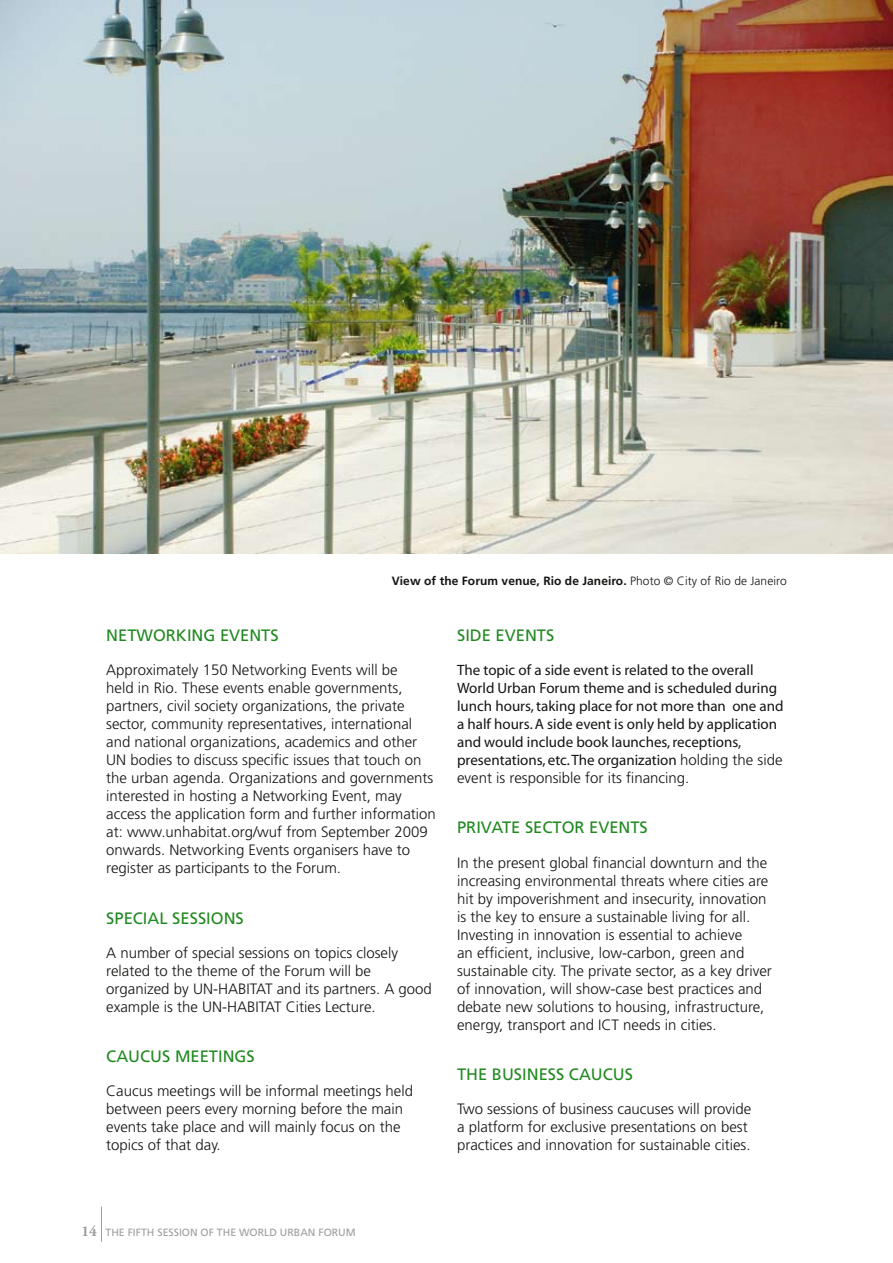
<style>
.page{position:relative;width:893px;height:1263px;background:#fff}
.page>*{position:absolute;margin:0;border:0;box-sizing:border-box;transform-origin:0 0}
.t1{font:16.5px "Frutiger";color:#20891f}
.t2{font:300 15px/18px "Frutiger";color:#151412}
.t3{font:15px/18px "Myriad";color:#151412}
.t4{font:700 12px "Frutiger";letter-spacing:.005em;color:#151412}
.t5{font:10.5px "Frutiger";color:#9b9d9f}
.s1{font-weight:300}
.s2{font-family:"Frutiger";font-weight:300}
.s3{font-family:"Adobe Garamond Pro";font-weight:700;font-size:15px}
</style>
<div class="page">
<hr style="left:101px;top:1206px;width:1px;height:36px;background:#9b9d9f">
<img style="left:0;top:0;width:893px;height:553px">
<p class="t4" style="left:392px;top:574px;width:396px">View of the Forum venue, Rio de Janeiro. <span class="s1">Photo © City of Rio de Janeiro</span></p>
<p class="t1" style="left:106px;top:626px;width:25px">NETWOR</p>
<p class="t1" style="left:176px;top:626px;width:75px">KIN G EVENTS</p>
<p class="t2" style="left:106px;top:661px;width:331px">Approximately 150 Networking Events will be<br>held in Rio. These events enable governments, partners, civil society organizations, the private sector, community representatives, international and national organizations, academics and other<br>UN bodies to discuss specific issues that touch on the urban agenda. Organizations and governments interested in hosting a Networking Event, may access the application form and further information at: www.unhabitat.org/wuf from September 2009 onwards. Networking Events organisers have to register as participants to the Forum.</p>
<p class="t1" style="left:106px;top:908px;width:27px">SPECIAL</p>
<p class="t1" style="left:172px;top:908px;width:18px">SESSIONS</p>
<p class="t2" style="left:106px;top:943px;width:293px">A number of special sessions on topics closely related to the theme of the Forum will be organized by UN-HABITAT</p>
<p class="t2" style="left:277px;top:979px;width:157px">and its partners. A good</p>
<p class="t2" style="left:106px;top:997px;width:130px">example is the UN-HABITAT</p>
<p class="t2" style="left:286px;top:997px;width:91px">C ities Lecture.</p>
<p class="t1" style="left:106px;top:1046px;width:22px">CAUCUS</p>
<p class="t1" style="left:175px;top:1046px;width:25px">MEETIN</p>
<p class="t1" style="left:235px;top:1046px;width:20px">GS</p>
<p class="t2" style="left:106px;top:1082px;width:308px">Caucus meetings will be informal meetings held between peers every morning before the main events take place and will mainly focus on the topics of that day.</p>
<p class="t1" style="left:457px;top:626px;width:17px">SIDE</p>
<p class="t1" style="left:496px;top:626px;width:31px">EVENTS</p>
<p class="t3" style="left:457px;top:662px;width:328px">The topic of a side event is related to the overall World Urban Forum theme and is scheduled during lunch hours, taking place for not more than one and a half hours. A side event is only held by application and would include book launches, receptions, presentations, etc. The organization <span class="s2">holding the side</span></p>
<p class="t2" style="left:457px;top:769px;width:234px">event is responsible for its financing.</p>
<p class="t1" style="left:457px;top:818px;width:45px">PRI VATE</p>
<p class="t1" style="left:525px;top:818px;width:20px">SECTOR</p>
<p class="t1" style="left:589px;top:818px;width:31px">EVENTS</p>
<p class="t2" style="left:457px;top:853px;width:316px">In the present global financial downturn and the increasing environmental threats where cities are hit by impoverishment and insecurity, innovation is the key to ensure a sustainable living for all.<br>Investing in innovation is essential to achieve<br>an efficient, inclusive, low-carbon, green and sustainable city. The private sector, as a key driver of innovation, will show-case best practices and debate new solutions to housing, infrastructure, energy, transport and ICT needs in cities.</p>
<p class="t1" style="left:457px;top:1064px;width:55px">THE BUSINESS</p>
<p class="t1" style="left:569px;top:1064px;width:22px">CAUCUS</p>
<p class="t2" style="left:457px;top:1100px;width:296px">Two sessions of business caucuses will provide a platform for exclusive presentations on best practices and innovation for sustainable cities.</p>
<p class="t5" style="left:81px;top:1226px;width:276px"><span class="s3">14</span> THE FIFTH SESSION OF THE WORLD URBAN FORUM</p>
</div>
